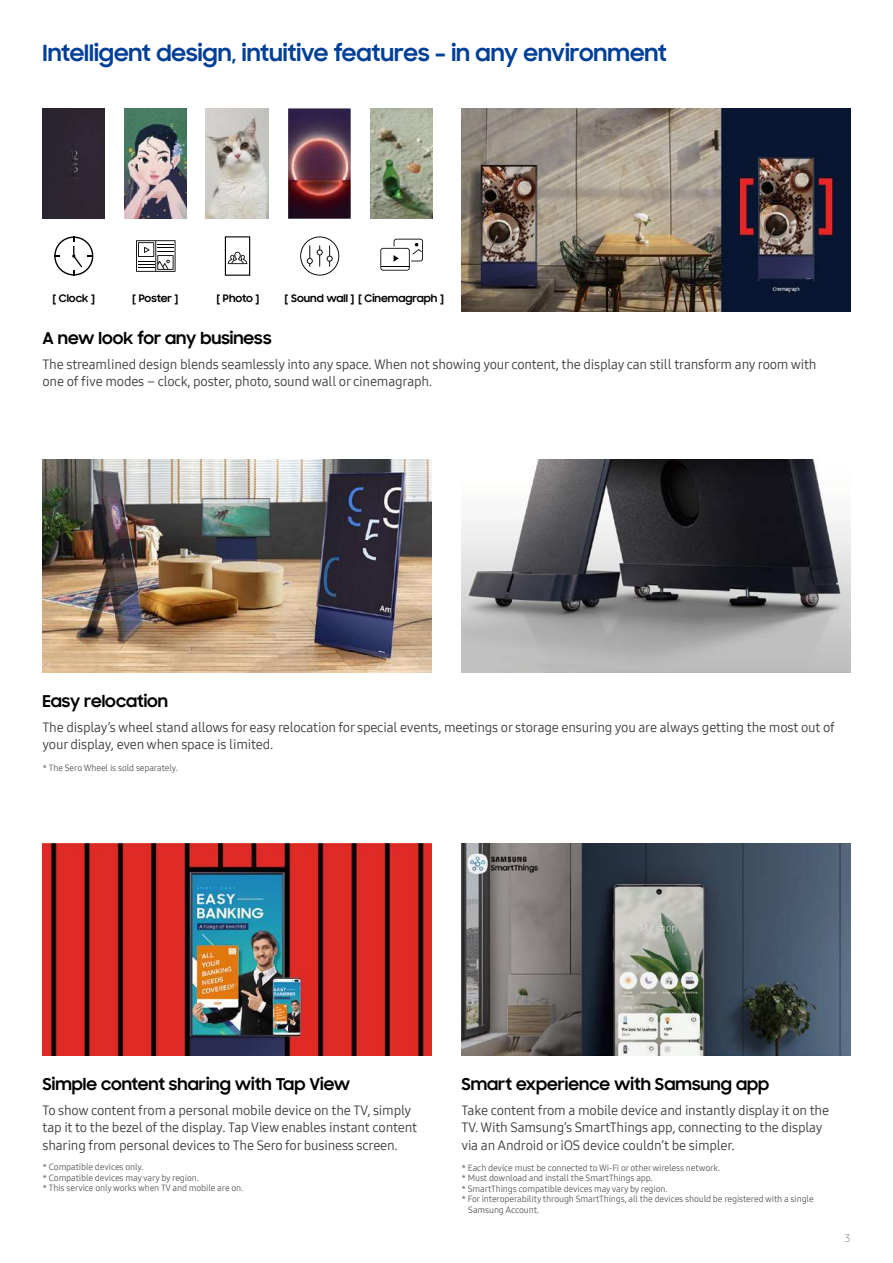
<style>
.page{position:relative;width:893px;height:1263px;background:#fff}
.page>*{position:absolute;margin:0;border:0;box-sizing:border-box;transform-origin:0 0}
.t1{font:700 22.5px "Samsung Sharp Sans";color:#003f98}
.t2{font:700 16.5px "Samsung Sharp Sans";color:#040000}
.t3{font:13.5px/17.2px "Samsung One 400";letter-spacing:-.015em;color:#3e3a39}
.t4{font:11.25px "Samsung One 400";color:#9fa0a0}
.t5{font:700 10.5px "Samsung Sharp Sans";color:#040000}
.t6{font:9px/10.5px "Samsung One 400";letter-spacing:-.015em;color:#595757}
</style>
<div class="page">
<img style="left:43px;top:843px;width:389px;height:213px">
<svg style="left:54px;top:236px;width:40px;height:40px"></svg>
<svg style="left:136px;top:240px;width:40px;height:32px"></svg>
<svg style="left:380px;top:239px;width:43px;height:32px"></svg>
<svg style="left:225px;top:236px;width:25px;height:40px"></svg>
<svg style="left:300px;top:236px;width:39px;height:40px"></svg>
<div style="left:43px;top:108px;width:61px;height:111px;background:#2e252f"></div>
<img style="left:288px;top:108px;width:63px;height:111px">
<img style="left:125px;top:108px;width:62px;height:111px">
<img style="left:206px;top:108px;width:63px;height:111px">
<img style="left:370px;top:108px;width:62px;height:111px">
<img style="left:461px;top:460px;width:389px;height:212px">
<img style="left:43px;top:460px;width:389px;height:212px">
<img style="left:461px;top:108px;width:389px;height:204px">
<img style="left:461px;top:843px;width:389px;height:213px">
<h1 class="t1" style="left:43px;top:36px;width:626px">Intelligent design, intuitive features – in any environment</h1>
<p class="t5" style="left:53px;top:291px;width:44px">[ Clock ]</p>
<p class="t5" style="left:133px;top:291px;width:47px">[ Poster ]</p>
<p class="t5" style="left:217px;top:291px;width:44px">[ Photo ]</p>
<p class="t5" style="left:285px;top:291px;width:160px">[ Sound wall ] [ Cinemagraph ]</p>
<p class="t2" style="left:43px;top:326px;width:231px">A new look for any business</p>
<p class="t3" style="left:43px;top:355px;width:776px">The streamlined design blends seamlessly into any space. When not showing your content, the display can still transform any room with one of five modes – clock, poster, photo, sound wall or cinemagraph.</p>
<p class="t2" style="left:43px;top:689px;width:127px">Easy relocation</p>
<p class="t3" style="left:43px;top:718px;width:794px">The display’s wheel stand allows for easy relocation for special events, meetings or storage ensuring you are always getting the most out of your display, even when space is limited.</p>
<p class="t6" style="left:43px;top:762px;width:137px">* The Sero Wheel is sold separately.</p>
<p class="t2" style="left:43px;top:1072px;width:309px">Simple content sharing with Tap View</p>
<p class="t3" style="left:43px;top:1101px;width:376px">To show content from a personal mobile device on the TV, simply tap it to the bezel of the display. Tap View enables instant content sharing from personal devices to The Sero for business screen.</p>
<p class="t6" style="left:43px;top:1162px;width:202px">* Compatible devices only.<br>* Compatible devices may vary by region.<br>* This service only works when TV and mobile are on.</p>
<p class="t2" style="left:461px;top:1072px;width:309px">Smart experience with Samsung app</p>
<p class="t3" style="left:461px;top:1101px;width:369px">Take content from a mobile device and instantly display it on the<br>TV. With Samsung’s SmartThings app, connecting to the display via an Android or iOS device couldn’t be simpler.</p>
<p class="t6" style="left:461px;top:1162px;width:260px">* Each device must be connected to Wi-Fi or other wireless network.</p>
<p class="t6" style="left:461px;top:1173px;width:193px">* Must download and install the SmartThings app.</p>
<p class="t6" style="left:461px;top:1183px;width:208px">* SmartThings compatible devices may vary by region.</p>
<p class="t6" style="left:461px;top:1194px;width:354px">* For interoperability through SmartThings, all the devices should be registered with a single</p>
<p class="t6" style="left:468px;top:1204px;width:72px">Samsung Account.</p>
<p class="t4" style="left:844px;top:1230px;width:8px">3</p>
</div>
